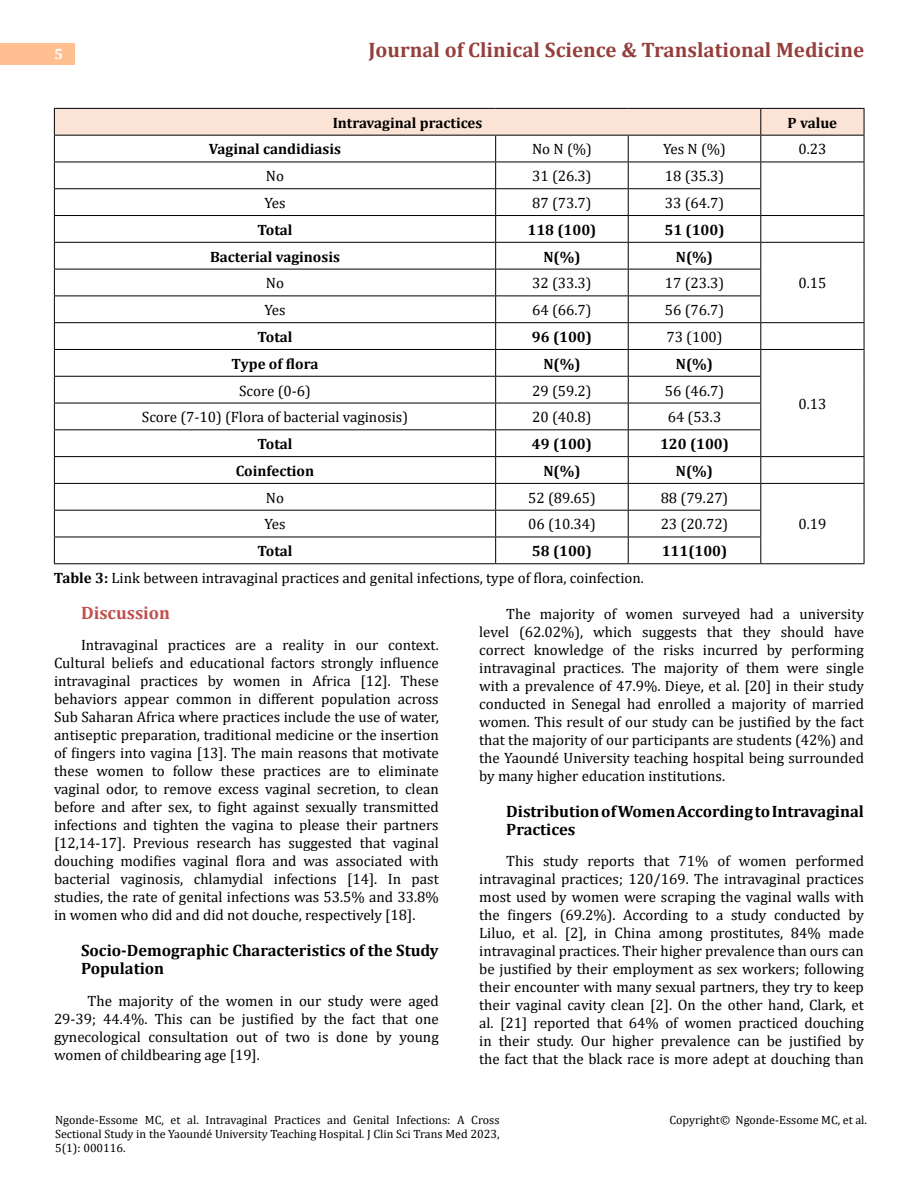
<style>
.page{position:relative;width:918px;height:1188px;background:#fff}
.page>*{position:absolute;margin:0;border:0;box-sizing:border-box;transform-origin:0 0}
.t1{font:700 21px "Cambria";color:#953f3c}
.t2{font:700 18px "Cambria";color:#c0504d}
.t3{font:700 16.5px/18px "Cambria";color:#000}
.t4{font:15px/18px "Cambria";color:#000;text-align:justify}
.t5{font:700 15px "Cambria";color:#000}
.t6{font:700 15px "Cambria";color:#fff}
.t7{font:12px/14.4px "Cambria";color:#000;text-align:justify}
.s1{font-weight:700}
</style>
<div class="page">
<div style="left:0;top:43px;width:75px;height:21px;background:#ffbf91"></div>
<hr style="left:761px;top:563px;width:103px;height:1px;background:#000">
<svg style="left:54px;top:108px;width:811px;height:455px"></svg>
<hr style="left:54px;top:563px;width:442px;height:1px;background:#000">
<hr style="left:496px;top:563px;width:132px;height:1px;background:#000">
<hr style="left:628px;top:563px;width:133px;height:1px;background:#000">
<p class="t6" style="left:54px;top:44px;width:10px">5</p>
<h1 class="t1" style="left:368px;top:35px;width:498px">Journal of Clinical Science &amp; Translational Medicine</h1>
<p class="t5" style="left:333px;top:112px;width:151px">Intravaginal practices</p>
<p class="t5" style="left:788px;top:112px;width:51px">P value</p>
<p class="t5" style="left:209px;top:139px;width:134px">Vaginal candidiasis</p>
<p class="t4" style="left:532px;top:140px;width:61px">No N (%)</p>
<p class="t4" style="left:663px;top:140px;width:64px">Yes N (%)</p>
<p class="t4" style="left:798px;top:140px;width:30px">0.23</p>
<p class="t4" style="left:266px;top:167px;width:20px">No</p>
<p class="t4" style="left:532px;top:167px;width:61px">31 (26.3)</p>
<p class="t4" style="left:665px;top:167px;width:61px">18 (35.3)</p>
<p class="t4" style="left:265px;top:194px;width:22px">Yes</p>
<p class="t4" style="left:532px;top:194px;width:61px">87 (73.7)</p>
<p class="t4" style="left:665px;top:194px;width:61px">33 (64.7)</p>
<p class="t5" style="left:258px;top:219px;width:36px">Total</p>
<p class="t5" style="left:528px;top:219px;width:70px">118 (100)</p>
<p class="t5" style="left:665px;top:219px;width:61px">51 (100)</p>
<p class="t5" style="left:210px;top:246px;width:131px">Bacterial vaginosis</p>
<p class="t5" style="left:543px;top:246px;width:39px">N(%)</p>
<p class="t5" style="left:676px;top:246px;width:39px">N(%)</p>
<p class="t4" style="left:266px;top:274px;width:20px">No</p>
<p class="t4" style="left:532px;top:274px;width:61px">32 (33.3)</p>
<p class="t4" style="left:665px;top:274px;width:61px">17 (23.3)</p>
<p class="t4" style="left:798px;top:274px;width:30px">0.15</p>
<p class="t4" style="left:265px;top:301px;width:22px">Yes</p>
<p class="t4" style="left:532px;top:301px;width:61px">64 (66.7)</p>
<p class="t4" style="left:665px;top:301px;width:61px">56 (76.7)</p>
<p class="t5" style="left:258px;top:326px;width:36px">Total</p>
<p class="t5" style="left:532px;top:326px;width:61px">96 (100)</p>
<p class="t4" style="left:666px;top:328px;width:58px">73 (100)</p>
<p class="t5" style="left:232px;top:353px;width:88px">Type of flora</p>
<p class="t5" style="left:543px;top:353px;width:39px">N(%)</p>
<p class="t5" style="left:676px;top:353px;width:39px">N(%)</p>
<p class="t4" style="left:798px;top:395px;width:30px">0.13</p>
<p class="t4" style="left:239px;top:381px;width:73px">Score (0-6)</p>
<p class="t4" style="left:532px;top:381px;width:61px">29 (59.2)</p>
<p class="t4" style="left:665px;top:381px;width:61px">56 (46.7)</p>
<p class="t4" style="left:142px;top:408px;width:268px">Score (7-10) (Flora of bacterial vaginosis)</p>
<p class="t4" style="left:532px;top:408px;width:61px">20 (40.8)</p>
<p class="t4" style="left:668px;top:408px;width:55px">64 (53.3</p>
<p class="t5" style="left:258px;top:433px;width:36px">Total</p>
<p class="t5" style="left:532px;top:433px;width:61px">49 (100)</p>
<p class="t5" style="left:660px;top:433px;width:70px">120 (100)</p>
<p class="t5" style="left:236px;top:460px;width:80px">Coinfection</p>
<p class="t5" style="left:543px;top:460px;width:39px">N(%)</p>
<p class="t5" style="left:676px;top:460px;width:39px">N(%)</p>
<p class="t4" style="left:266px;top:488px;width:20px">No</p>
<p class="t4" style="left:528px;top:488px;width:69px">52 (89.65)</p>
<p class="t4" style="left:661px;top:488px;width:69px">88 (79.27)</p>
<p class="t4" style="left:265px;top:515px;width:22px">Yes</p>
<p class="t4" style="left:528px;top:515px;width:69px">06 (10.34)</p>
<p class="t4" style="left:661px;top:515px;width:69px">23 (20.72)</p>
<p class="t4" style="left:798px;top:515px;width:30px">0.19</p>
<p class="t5" style="left:258px;top:541px;width:36px">Total</p>
<p class="t5" style="left:532px;top:541px;width:61px">58 (100)</p>
<p class="t5" style="left:662px;top:541px;width:67px">111(100)</p>
<p class="t4" style="left:54px;top:569px;width:591px"><span class="s1">Table 3:</span> Link between intravaginal practices and genital infections, type of flora, coinfection.</p>
<p class="t2" style="left:81px;top:600px;width:91px">Discussion</p>
<p class="t4" style="left:54px;top:636px;width:386px;text-indent:27px">Intravaginal practices are a reality in our context.<br>Cultural beliefs and educational factors strongly influence intravaginal practices by women in Africa [12]. These behaviors appear common in different population across Sub Saharan Africa where practices include the use of water, antiseptic preparation, traditional medicine or the insertion of fingers into vagina [13]. The main reasons that motivate these women to follow these practices are to eliminate vaginal odor, to remove excess vaginal secretion, to clean before and after sex, to fight against sexually transmitted infections and tighten the vagina to please their partners [12,14-17]. Previous research has suggested that vaginal douching modifies vaginal flora and was associated with bacterial vaginosis, chlamydial infections [14]. In past studies, the rate of genital infections was 53.5% and 33.8% in women who did and did not douche, respectively [18].</p>
<p class="t3" style="left:81px;top:941px;width:359px">Socio-Demographic Characteristics of the Study<br>Population</p>
<p class="t4" style="left:54px;top:992px;width:386px;text-indent:33px">The majority of the women in our study were aged 29-39; 44.4%. This can be justified by the fact that one gynecological consultation out of two is done by young women of childbearing age [19].</p>
<p class="t4" style="left:479px;top:605px;width:386px;text-indent:27px">The majority of women surveyed had a university level (62.02%), which suggests that they should have correct knowledge of the risks incurred by performing intravaginal practices. The majority of them were single with a prevalence of 47.9%. Dieye, et al. [20] in their study conducted in Senegal had enrolled a majority of married women. This result of our study can be justified by the fact that the majority of our participants are students (42%) and the Yaoundé University teaching hospital being surrounded by many higher education institutions.</p>
<p class="t3" style="left:506px;top:802px;width:359px">Distribution of Women According to Intravaginal<br>Practices</p>
<p class="t4" style="left:479px;top:852px;width:386px;text-indent:27px">This study reports that 71% of women performed intravaginal practices; 120/169. The intravaginal practices most used by women were scraping the vaginal walls with the fingers (69.2%). According to a study conducted by Liluo, et al. [2], in China among prostitutes, 84% made intravaginal practices. Their higher prevalence than ours can be justified by their employment as sex workers; following their encounter with many sexual partners, they try to keep their vaginal cavity clean [2]. On the other hand, Clark, et al. [21] reported that 64% of women practiced douching in their study. Our higher prevalence can be justified by the fact that the black race is more adept at douching than</p>
<p class="t7" style="left:55px;top:1112px;width:446px">Ngonde-Essome MC, et al. Intravaginal Practices and Genital Infections: A Cross Sectional Study in the Yaoundé University Teaching Hospital. J Clin Sci Trans Med 2023, 5(1): 000116.</p>
<p class="t7" style="left:670px;top:1112px;width:199px">Copyright© Ngonde-Essome MC, et al.</p>
</div>
